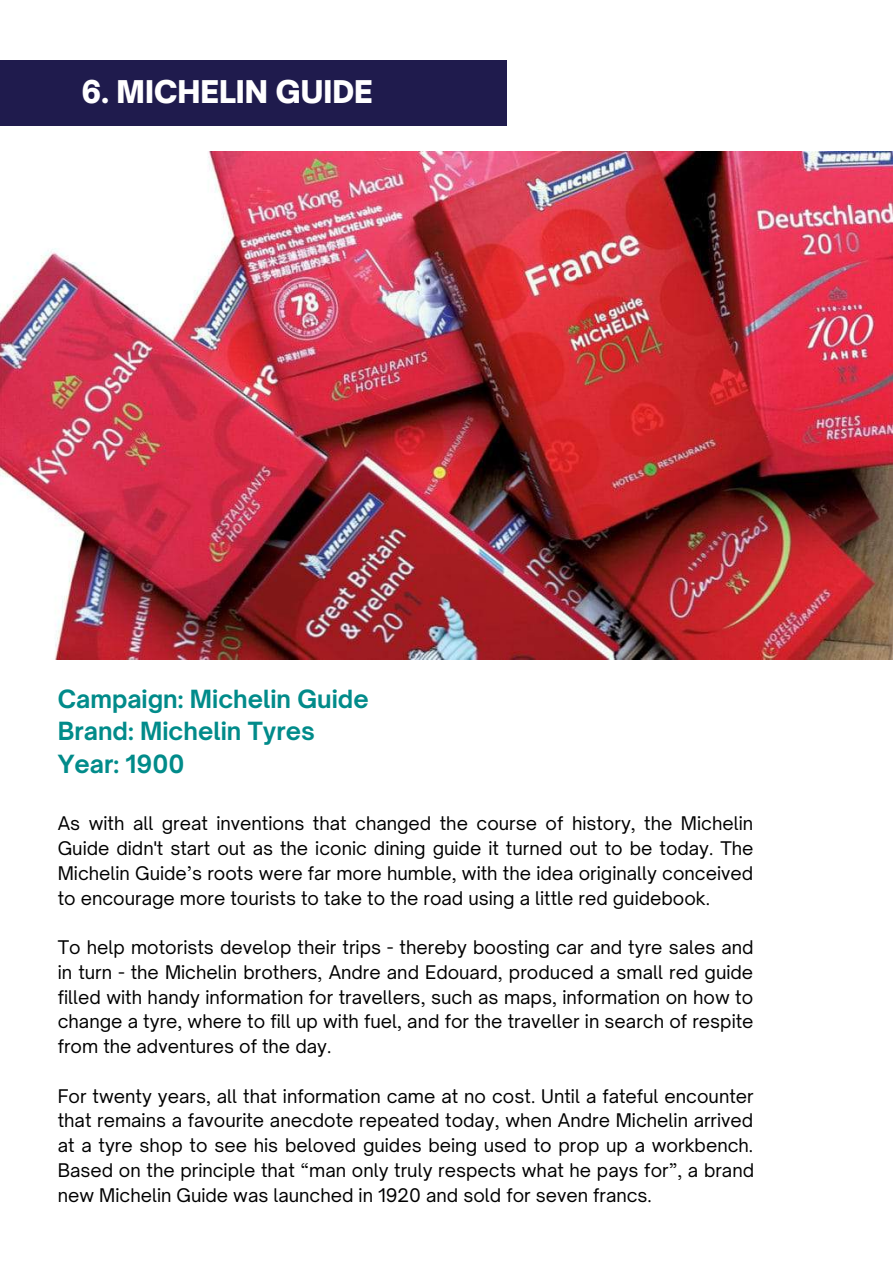
<style>
.page{position:relative;width:893px;height:1264px;background:#fff}
.page>*{position:absolute;margin:0;border:0;box-sizing:border-box;transform-origin:0 0}
.t1{font:900 30px "Open Sauce One";color:#fff}
.t2{font:700 24px/32.5px "Open Sauce One";color:#018b8a}
.t3{font:18px/24.8px "Open Sauce One";color:#000;text-align:justify}
</style>
<div class="page">
<div style="left:0;top:60px;width:506px;height:65px;background:#1f1b4d"></div>
<img style="left:0;top:151px;width:892px;height:509px">
<h1 class="t1" style="left:81px;top:73px;width:293px">6. MICHELIN GUIDE</h1>
<h2 class="t2" style="left:58px;top:682px;width:312px">Campaign: Michelin Guide<br>Brand: Michelin Tyres<br>Year: 1900</h2>
<p class="t3" style="left:58px;top:811px;width:697px">As with all great inventions that changed the course of history, the Michelin Guide didn't start out as the iconic dining guide it turned out to be today. The Michelin Guide’s roots were far more humble, with the idea originally conceived to encourage more tourists to take to the road using a little red guidebook.</p>
<p class="t3" style="left:58px;top:934px;width:697px">To help motorists develop their trips - thereby boosting car and tyre sales and in turn - the Michelin brothers, Andre and Edouard, produced a small red guide filled with handy information for travellers, such as maps, information on how to change a tyre, where to fill up with fuel, and for the traveller in search of respite from the adventures of the day.</p>
<p class="t3" style="left:58px;top:1083px;width:697px">For twenty years, all that information came at no cost. Until a fateful encounter that remains a favourite anecdote repeated today, when Andre Michelin arrived at a tyre shop to see his beloved guides being used to prop up a workbench.<br>Based on the principle that “man only truly respects what he pays for”, a brand new Michelin Guide was launched in 1920 and sold for seven francs.</p>
</div>
